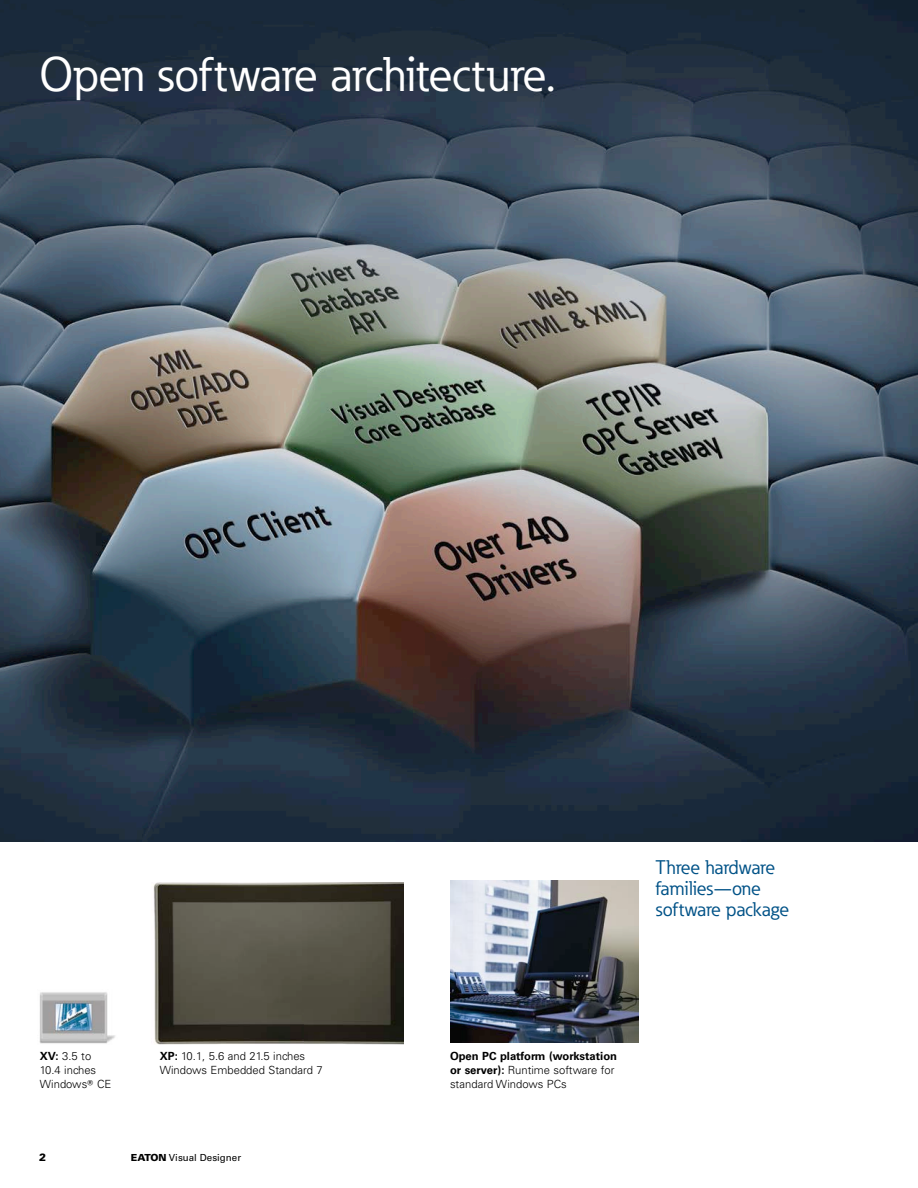
<style>
.page{position:relative;width:918px;height:1188px;background:#fff}
.page>*{position:absolute;margin:0;border:0;box-sizing:border-box;transform-origin:0 0}
.t1{font:48px "Eaton";letter-spacing:-.01em;color:#fff}
.t2{font:19.5px/21px "Eaton";color:#005287}
.t3{font:300 11.25px/13.8px "Univers LT Std";color:#000}
.t4{font:700 11.25px/13.8px "Univers LT Std";color:#000}
.t5{font:900 10.5px "Univers LT Std";color:#000}
.t6{font:9.75px "Univers LT Std";color:#000}
.s1{font-weight:700}
.s2{font-family:"Universal Newswith Comm Pi";font-weight:400}
.s3{font-weight:300}
.s4{font-weight:900}
</style>
<div class="page">
<img style="left:0;top:0;width:918px;height:842px">
<img style="left:39px;top:992px;width:76px;height:52px">
<img style="left:153px;top:882px;width:251px;height:162px">
<img style="left:450px;top:880px;width:188px;height:162px">
<h1 class="t1" style="left:39px;top:45px;width:519px">Open software architecture.</h1>
<h2 class="t2" style="left:656px;top:858px;width:135px">Three hardware families—one software package</h2>
<p class="t3" style="left:40px;top:1049px;width:73px"><span class="s1">XV:</span> 3.5 to<br>10.4 inches<br>Windows<span class="s2">T</span> CE</p>
<p class="t3" style="left:160px;top:1049px;width:165px"><span class="s1">XP:</span> 10.1, 5.6 and 21.5 inches<br>Windows Embedded Standard 7</p>
<p class="t4" style="left:450px;top:1049px;width:169px">Open PC platform (workstation or server): <span class="s3">Runtime software for standard Windows PCs</span></p>
<p class="t5" style="left:39px;top:1151px;width:9px">2</p>
<p class="t6" style="left:131px;top:1152px;width:112px"><span class="s4">EATON</span> Visual Designer</p>
</div>
